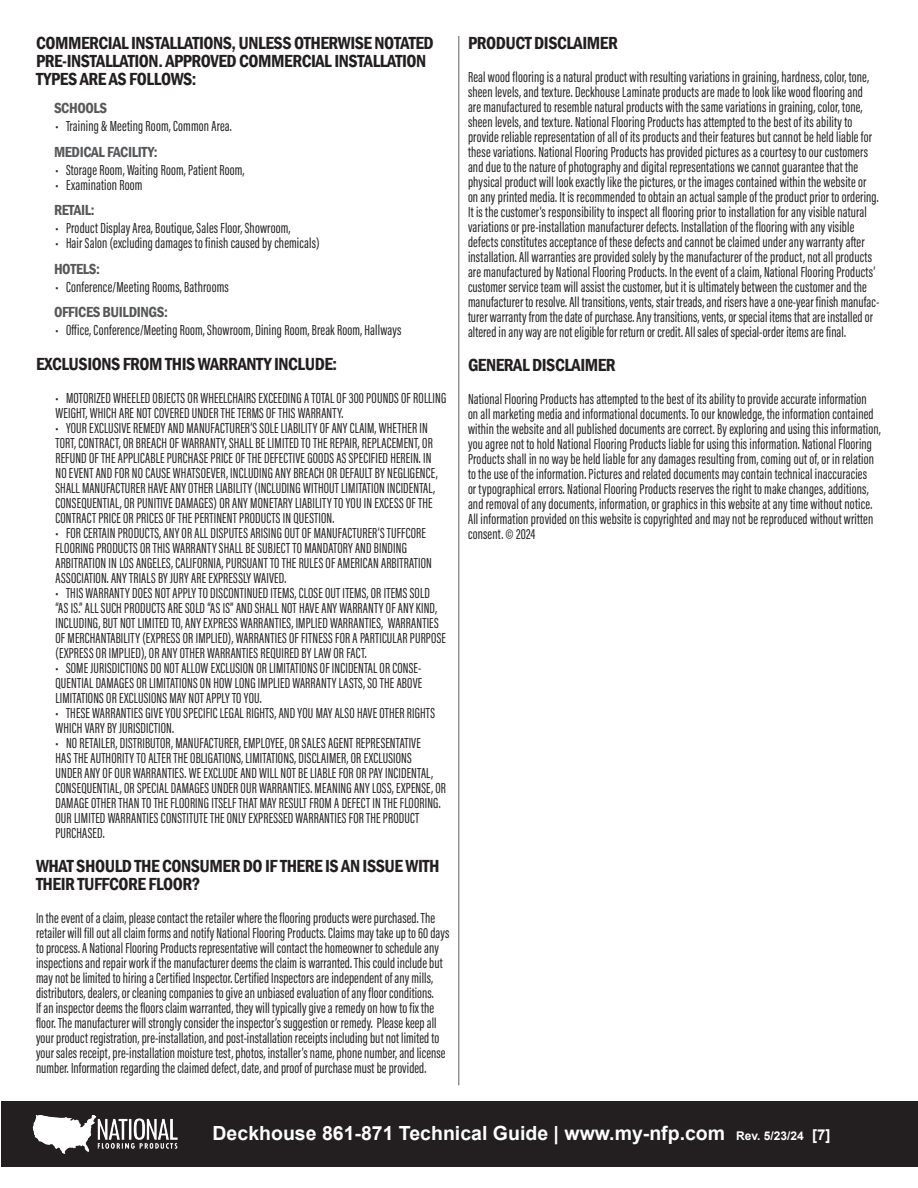
<style>
.page{position:relative;width:918px;height:1188px;background:#fff}
.page>*{position:absolute;margin:0;border:0;box-sizing:border-box;transform-origin:0 0}
.t1{font:700 19.5px "Arial";color:#fff}
.Body_Text_HEADER{font:600 condensed 18px/18px "Franklin Gothic";letter-spacing:-.025em;color:#231f20}
.Body_Text{font:15px/15px "Acumin Pro Extra Cond";letter-spacing:.01em;color:#231f20}
.Body_Text_BLT_HEADER{font:600 condensed 15px "Franklin Gothic";letter-spacing:-.025em;color:#57585a}
.s1{font-size:12px}
.s2{font-size:15px}
</style>
<div class="page">
<div style="left:1px;top:1101px;width:917px;height:66px;background:#231f20"></div>
<img style="left:32px;top:1115px;width:146px;height:39px">
<hr style="left:459px;top:36px;width:1px;height:1049px;background:#616164">
<p class="Body_Text_HEADER" style="left:36px;top:33px;width:399px">COMMERCIAL INSTALLATIONS, UNLESS OTHERWISE NOTATED<br>PRE-INSTALLATION. APPROVED COMMERCIAL INSTALLATION<br>TYPES ARE AS FOLLOWS:</p>
<p class="Body_Text_BLT_HEADER" style="left:54px;top:98px;width:55px">SCHOOLS</p>
<p class="Body_Text" style="left:56px;top:119px;width:178px">• Training &amp; Meeting Room, Common Area.</p>
<p class="Body_Text_BLT_HEADER" style="left:54px;top:142px;width:105px">MEDICAL FACILITY:</p>
<p class="Body_Text" style="left:56px;top:162px;width:191px">• Storage Room, Waiting Room, Patient Room,</p>
<p class="Body_Text" style="left:56px;top:177px;width:88px">• Examination Room</p>
<p class="Body_Text_BLT_HEADER" style="left:54px;top:200px;width:42px">RETAIL:</p>
<p class="Body_Text" style="left:56px;top:221px;width:237px">• Product Display Area, Boutique, Sales Floor, Showroom,</p>
<p class="Body_Text" style="left:56px;top:236px;width:265px">• Hair Salon (excluding damages to finish caused by chemicals)</p>
<p class="Body_Text_BLT_HEADER" style="left:54px;top:259px;width:47px">HOTELS:</p>
<p class="Body_Text" style="left:56px;top:279px;width:175px">• Conference/Meeting Rooms, Bathrooms</p>
<p class="Body_Text_BLT_HEADER" style="left:54px;top:302px;width:115px">OFFICES BUILDINGS:</p>
<p class="Body_Text" style="left:56px;top:323px;width:347px">• Office, Conference/Meeting Room, Showroom, Dining Room, Break Room, Hallways</p>
<p class="Body_Text_HEADER" style="left:36px;top:354px;width:303px">EXCLUSIONS FROM THIS WARRANTY INCLUDE:</p>
<p class="Body_Text" style="left:56px;top:390px;width:392px">• MOTORIZED WHEELED OBJECTS OR WHEELCHAIRS EXCEEDING A TOTAL OF 300 POUNDS OF ROLLING<br>WEIGHT, WHICH ARE NOT COVERED UNDER THE TERMS OF THIS WARRANTY.</p>
<p class="Body_Text" style="left:56px;top:420px;width:384px">• YOUR EXCLUSIVE REMEDY AND MANUFACTURER’S SOLE LIABILITY OF ANY CLAIM, WHETHER IN TORT, CONTRACT, OR BREACH OF WARRANTY, SHALL BE LIMITED TO THE REPAIR, REPLACEMENT, OR REFUND OF THE APPLICABLE PURCHASE PRICE OF THE DEFECTIVE GOODS AS SPECIFIED HEREIN. IN NO EVENT AND FOR NO CAUSE WHATSOEVER, INCLUDING ANY BREACH OR DEFAULT BY NEGLIGENCE, SHALL MANUFACTURER HAVE ANY OTHER LIABILITY (INCLUDING WITHOUT LIMITATION INCIDENTAL, CONSEQUENTIAL, OR PUNITIVE DAMAGES) OR ANY MONETARY LIABILITY TO YOU IN EXCESS OF THE CONTRACT PRICE OR PRICES OF THE PERTINENT PRODUCTS IN QUESTION.</p>
<p class="Body_Text" style="left:56px;top:525px;width:378px">• FOR CERTAIN PRODUCTS, ANY OR ALL DISPUTES ARISING OUT OF MANUFACTURER’S TUFFCORE FLOORING PRODUCTS OR THIS WARRANTY SHALL BE SUBJECT TO MANDATORY AND BINDING ARBITRATION IN LOS ANGELES, CALIFORNIA, PURSUANT TO THE RULES OF AMERICAN ARBITRATION ASSOCIATION. ANY TRIALS BY JURY ARE EXPRESSLY WAIVED.</p>
<p class="Body_Text" style="left:56px;top:585px;width:392px">• THIS WARRANTY DOES NOT APPLY TO DISCONTINUED ITEMS, CLOSE OUT ITEMS, OR ITEMS SOLD “AS IS.” ALL SUCH PRODUCTS ARE SOLD “AS IS” AND SHALL NOT HAVE ANY WARRANTY OF ANY KIND, INCLUDING, BUT NOT LIMITED TO, ANY EXPRESS WARRANTIES, IMPLIED WARRANTIES, WARRANTIES OF MERCHANTABILITY (EXPRESS OR IMPLIED), WARRANTIES OF FITNESS FOR A PARTICULAR PURPOSE (EXPRESS OR IMPLIED), OR ANY OTHER WARRANTIES REQUIRED BY LAW OR FACT.</p>
<p class="Body_Text" style="left:56px;top:660px;width:368px;text-align:justify">• SOME JURISDICTIONS DO NOT ALLOW EXCLUSION OR LIMITATIONS OF INCIDENTAL OR CONSE-QUENTIAL DAMAGES OR LIMITATIONS ON HOW LONG IMPLIED WARRANTY LASTS, SO THE ABOVE LIMITATIONS OR EXCLUSIONS MAY NOT APPLY TO YOU.</p>
<p class="Body_Text" style="left:56px;top:705px;width:381px">• THESE WARRANTIES GIVE YOU SPECIFIC LEGAL RIGHTS, AND YOU MAY ALSO HAVE OTHER RIGHTS<br>WHICH VARY BY JURISDICTION.</p>
<p class="Body_Text" style="left:56px;top:735px;width:392px">• NO RETAILER, DISTRIBUTOR, MANUFACTURER, EMPLOYEE, OR SALES AGENT REPRESENTATIVE<br>HAS THE AUTHORITY TO ALTER THE OBLIGATIONS, LIMITATIONS, DISCLAIMER, OR EXCLUSIONS<br>UNDER ANY OF OUR WARRANTIES. WE EXCLUDE AND WILL NOT BE LIABLE FOR OR PAY INCIDENTAL, CONSEQUENTIAL, OR SPECIAL DAMAGES UNDER OUR WARRANTIES. MEANING ANY LOSS, EXPENSE, OR DAMAGE OTHER THAN TO THE FLOORING ITSELF THAT MAY RESULT FROM A DEFECT IN THE FLOORING.<br>OUR LIMITED WARRANTIES CONSTITUTE THE ONLY EXPRESSED WARRANTIES FOR THE PRODUCT PURCHASED.</p>
<p class="Body_Text_HEADER" style="left:36px;top:857px;width:405px">WHAT SHOULD THE CONSUMER DO IF THERE IS AN ISSUE WITH<br>THEIR TUFFCORE FLOOR?</p>
<p class="Body_Text" style="left:36px;top:911px;width:415px">In the event of a claim, please contact the retailer where the flooring products were purchased. The retailer will fill out all claim forms and notify National Flooring Products. Claims may take up to 60 days to process. A National Flooring Products representative will contact the homeowner to schedule any inspections and repair work if the manufacturer deems the claim is warranted. This could include but may not be limited to hiring a Certified Inspector. Certified Inspectors are independent of any mills, distributors, dealers, or cleaning companies to give an unbiased evaluation of any floor conditions.<br>If an inspector deems the floors claim warranted, they will typically give a remedy on how to fix the floor. The manufacturer will strongly consider the inspector’s suggestion or remedy. Please keep all your product registration, pre-installation, and post-installation receipts including but not limited to your sales receipt, pre-installation moisture test, photos, installer’s name, phone number, and license number. Information regarding the claimed defect, date, and proof of purchase must be provided.</p>
<p class="Body_Text_HEADER" style="left:468px;top:33px;width:151px">PRODUCT DISCLAIMER</p>
<p class="Body_Text" style="left:468px;top:69px;width:413px">Real wood flooring is a natural product with resulting variations in graining, hardness, color, tone, sheen levels, and texture. Deckhouse Laminate products are made to look like wood flooring and are manufactured to resemble natural products with the same variations in graining, color, tone, sheen levels, and texture. National Flooring Products has attempted to the best of its ability to provide reliable representation of all of its products and their features but cannot be held liable for these variations. National Flooring Products has provided pictures as a courtesy to our customers and due to the nature of photography and digital representations we cannot guarantee that the physical product will look exactly like the pictures, or the images contained within the website or on any printed media. It is recommended to obtain an actual sample of the product prior to ordering.<br>It is the customer’s responsibility to inspect all flooring prior to installation for any visible natural variations or pre-installation manufacturer defects. Installation of the flooring with any visible defects constitutes acceptance of these defects and cannot be claimed under any warranty after installation. All warranties are provided solely by the manufacturer of the product, not all products are manufactured by National Flooring Products. In the event of a claim, National Flooring Products’ customer service team will assist the customer, but it is ultimately between the customer and the manufacturer to resolve. All transitions, vents, stair treads, and risers have a one-year finish manufac&shy;turer warranty from the date of purchase. Any transitions, vents, or special items that are installed or altered in any way are not eligible for return or credit. All sales of special-order items are final.</p>
<p class="Body_Text_HEADER" style="left:468px;top:356px;width:149px">GENERAL DISCLAIMER</p>
<p class="Body_Text" style="left:468px;top:392px;width:414px">National Flooring Products has attempted to the best of its ability to provide accurate information on all marketing media and informational documents. To our knowledge, the information contained within the website and all published documents are correct. By exploring and using this information, you agree not to hold National Flooring Products liable for using this information. National Flooring Products shall in no way be held liable for any damages resulting from, coming out of, or in relation to the use of the information. Pictures and related documents may contain technical inaccuracies<br>or typographical errors. National Flooring Products reserves the right to make changes, additions, and removal of any documents, information, or graphics in this website at any time without notice.<br>All information provided on this website is copyrighted and may not be reproduced without written consent. © 2024</p>
<h1 class="t1" style="left:213px;top:1119px;width:619px">Deckhouse 861-871 Technical Guide | www.my-nfp.com <span class="s1">Rev. 5/23/24</span> <span class="s2">[7]</span></h1>
</div>
